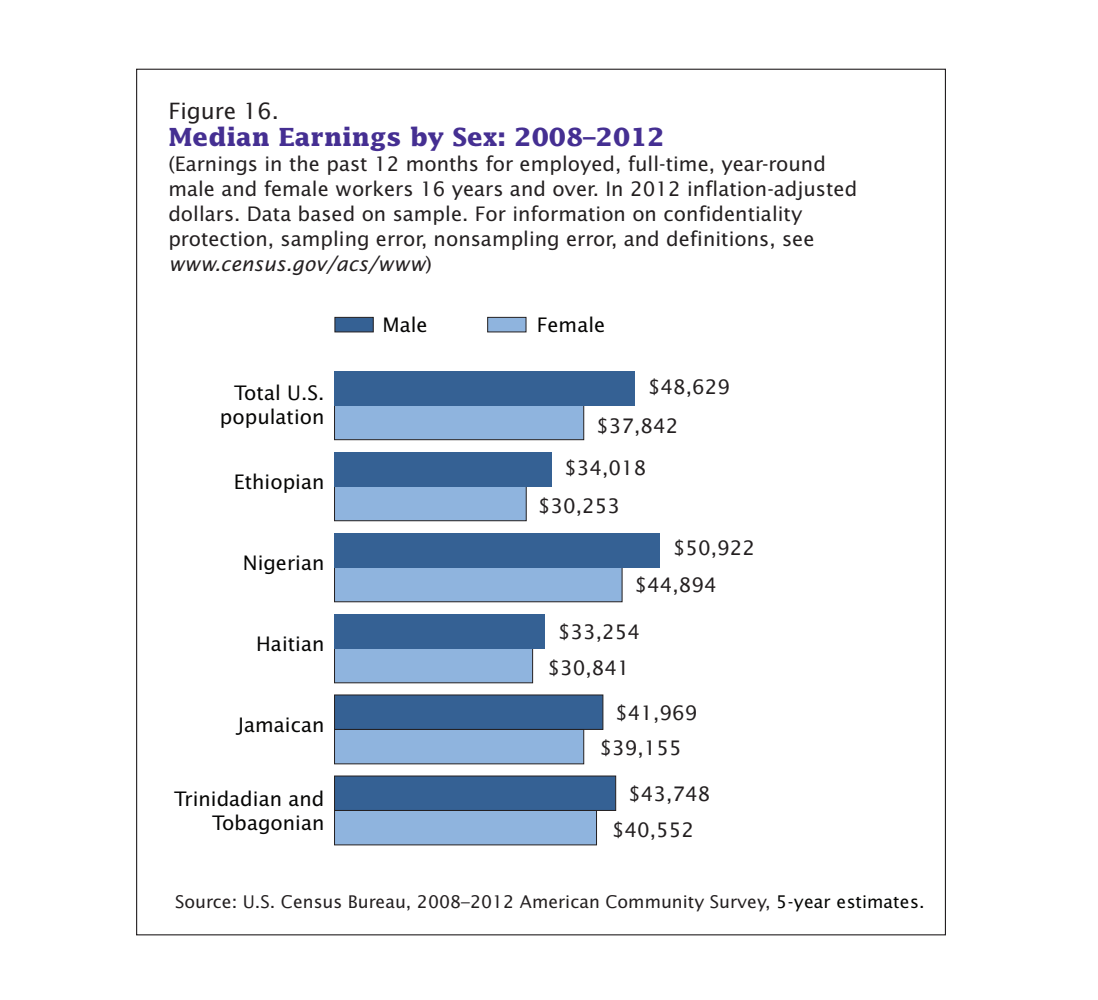
<style>
.page{position:relative;width:1098px;height:1000px;background:#fff}
.page>*{position:absolute;margin:0;border:0;box-sizing:border-box;transform-origin:0 0}
.t1{font:700 25px "Lucida";color:#452f92}
.t2{font:22.5px "Lucida Sans";color:#231f20}
.t3{font:20px/25px "Lucida Sans";color:#231f20}
.t4{font:20px/24px "Lucida Sans";color:#050504;text-align:right}
.t5{font:17.5px "Lucida Sans";color:#231f20}
.s1{font-style:italic}
.s2{color:#040503}
</style>
<div class="page">
<div style="left:334px;top:405px;width:250px;height:35px;background:#8fb4de;border:1px solid #231f20"></div>
<div style="left:334px;top:486px;width:192px;height:35px;background:#8fb4de;border:1px solid #231f20"></div>
<div style="left:334px;top:567px;width:288px;height:35px;background:#8fb4de;border:1px solid #231f20"></div>
<div style="left:334px;top:647px;width:199px;height:36px;background:#8fb4de"></div>
<div style="left:334px;top:728px;width:250px;height:36px;background:#8fb4de;border:1px solid #231f20"></div>
<div style="left:334px;top:809px;width:263px;height:36px;background:#8fb4de;border:1px solid #231f20"></div>
<div style="left:334px;top:371px;width:301px;height:34px;background:#356194"></div>
<div style="left:334px;top:451px;width:218px;height:35px;background:#356194"></div>
<div style="left:334px;top:532px;width:326px;height:35px;background:#356194"></div>
<div style="left:334px;top:613px;width:211px;height:35px;background:#356194"></div>
<div style="left:334px;top:694px;width:269px;height:35px;background:#356194"></div>
<div style="left:334px;top:775px;width:282px;height:35px;background:#356194;border:1px solid #231f20"></div>
<div style="left:334px;top:317px;width:39px;height:15px;background:#356194;border:1px solid #231f20"></div>
<div style="left:487px;top:317px;width:39px;height:15px;background:#8fb4de;border:1px solid #231f20"></div>
<p class="t2" style="left:168px;top:98px;width:112px">Figure 16.</p>
<p class="t1" style="left:168px;top:122px;width:497px">Median Earnings by Sex: 2008–2012</p>
<p class="t3" style="left:168px;top:152px;width:690px">(Earnings in the past 12 months for employed, full-time, year-round male and female workers 16 years and over. In 2012 inflation-adjusted dollars. Data based on sample. For information on confidentiality protection, sampling error, nonsampling error, and definitions, see <span class="s1">www.census.gov/acs/www</span>)</p>
<p class="t4" style="left:382px;top:313px;width:47px">Male</p>
<p class="t4" style="left:537px;top:313px;width:70px">Female</p>
<p class="t4" style="left:220px;top:381px;width:106px">Total U.S. population</p>
<p class="t3" style="left:596px;top:368px;width:135px;line-height:38.2px;text-indent:52px">$48,629 $37,842</p>
<p class="t3" style="left:538px;top:449px;width:110px;line-height:38px;text-indent:26px">$34,018 $30,253</p>
<p class="t3" style="left:634px;top:530px;width:122px;line-height:36.8px;text-indent:38px">$50,922 $44,894</p>
<p class="t3" style="left:547px;top:613px;width:94px;line-height:36.2px;text-align:center">$33,254 $30,841</p>
<p class="t3" style="left:599px;top:694px;width:100px;line-height:35.5px;text-indent:16px">$41,969 $39,155</p>
<p class="t3" style="left:612px;top:775px;width:100px;line-height:36.2px;text-indent:16px">$43,748 $40,552</p>
<p class="t4" style="left:234px;top:470px;width:92px">Ethiopian</p>
<p class="t4" style="left:243px;top:551px;width:83px">Nigerian</p>
<p class="t4" style="left:256px;top:632px;width:70px">Haitian</p>
<p class="t4" style="left:238px;top:713px;width:88px">Jamaican</p>
<p class="t4" style="left:174px;top:786px;width:152px">Trinidadian and<br>Tobagonian</p>
<p class="t5" style="left:175px;top:891px;width:751px">Source: U.S. Census Bureau, 2008–2012 American Community Survey, <span class="s2">5-year estimates.</span></p>
</div>
